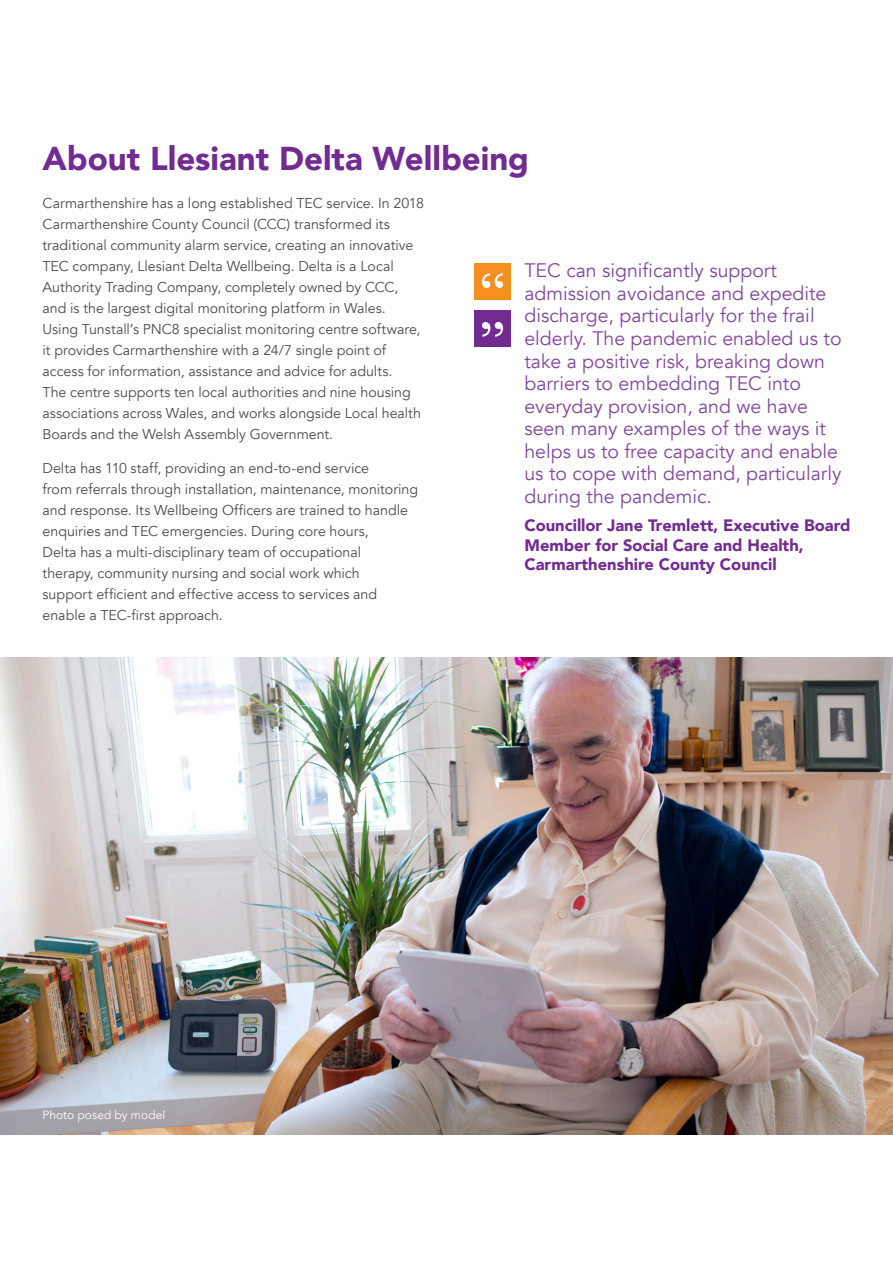
<style>
.page{position:relative;width:893px;height:1263px;background:#fff}
.page>*{position:absolute;margin:0;border:0;box-sizing:border-box;transform-origin:0 0}
._00_pink_header{font:900 33px "Avenir";color:#722b91}
._00_Quote{font:19.5px/22.5px "Avenir";color:#81489c}
._00_Quote-2{font:900 16.5px/19.8px "Avenir";color:#722b91}
._00_main_copy{font:14.25px/21px "Avenir";color:#4b4c4d}
._00_main_copy-2{font:12px "Avenir";letter-spacing:.005em;color:#fff}
</style>
<div class="page">
<img style="left:0;top:658px;width:893px;height:476px">
<div style="left:474px;top:263px;width:37px;height:36px;background:#f68f22"></div>
<svg style="left:482px;top:273px;width:21px;height:15px"></svg>
<div style="left:474px;top:310px;width:37px;height:37px;background:#722b91"></div>
<svg style="left:482px;top:322px;width:21px;height:15px"></svg>
<p class="_00_pink_header" style="left:43px;top:130px;width:488px">About Llesiant Delta Wellbeing</p>
<p class="_00_main_copy" style="left:43px;top:193px;width:383px">Carmarthenshire has a long established TEC service. In 2018<br>Carmarthenshire County Council (CCC) transformed its traditional community alarm service, creating an innovative TEC company, Llesiant Delta Wellbeing. Delta is a Local Authority Trading Company, completely owned by CCC, and is the largest digital monitoring platform in Wales.<br>Using Tunstall’s PNC8 specialist monitoring centre software, it provides Carmarthenshire with a 24/7 single point of access for information, assistance and advice for adults.<br>The centre supports ten local authorities and nine housing associations across Wales, and works alongside Local health Boards and the Welsh Assembly Government.</p>
<p class="_00_main_copy" style="left:43px;top:458px;width:377px">Delta has 110 staff, providing an end-to-end service<br>from referrals through installation, maintenance, monitoring and response. Its Wellbeing Officers are trained to handle enquiries and TEC emergencies. During core hours,<br>Delta has a multi-disciplinary team of occupational<br>therapy, community nursing and social work which<br>support efficient and effective access to services and enable a TEC-first approach.</p>
<p class="_00_Quote" style="left:524px;top:260px;width:319px">TEC can significantly support admission avoidance and expedite discharge, particularly for the frail elderly. The pandemic enabled us to take a positive risk, breaking down barriers to embedding TEC into everyday provision, and we have seen many examples of the ways it helps us to free capacity and enable us to cope with demand, particularly during the pandemic.</p>
<p class="_00_Quote-2" style="left:524px;top:515px;width:327px">Councillor Jane Tremlett, Executive Board<br>Member for Social Care and Health,<br>Carmarthenshire County Council</p>
<p class="_00_main_copy-2" style="left:43px;top:1108px;width:124px">Photo posed by model</p>
</div>
